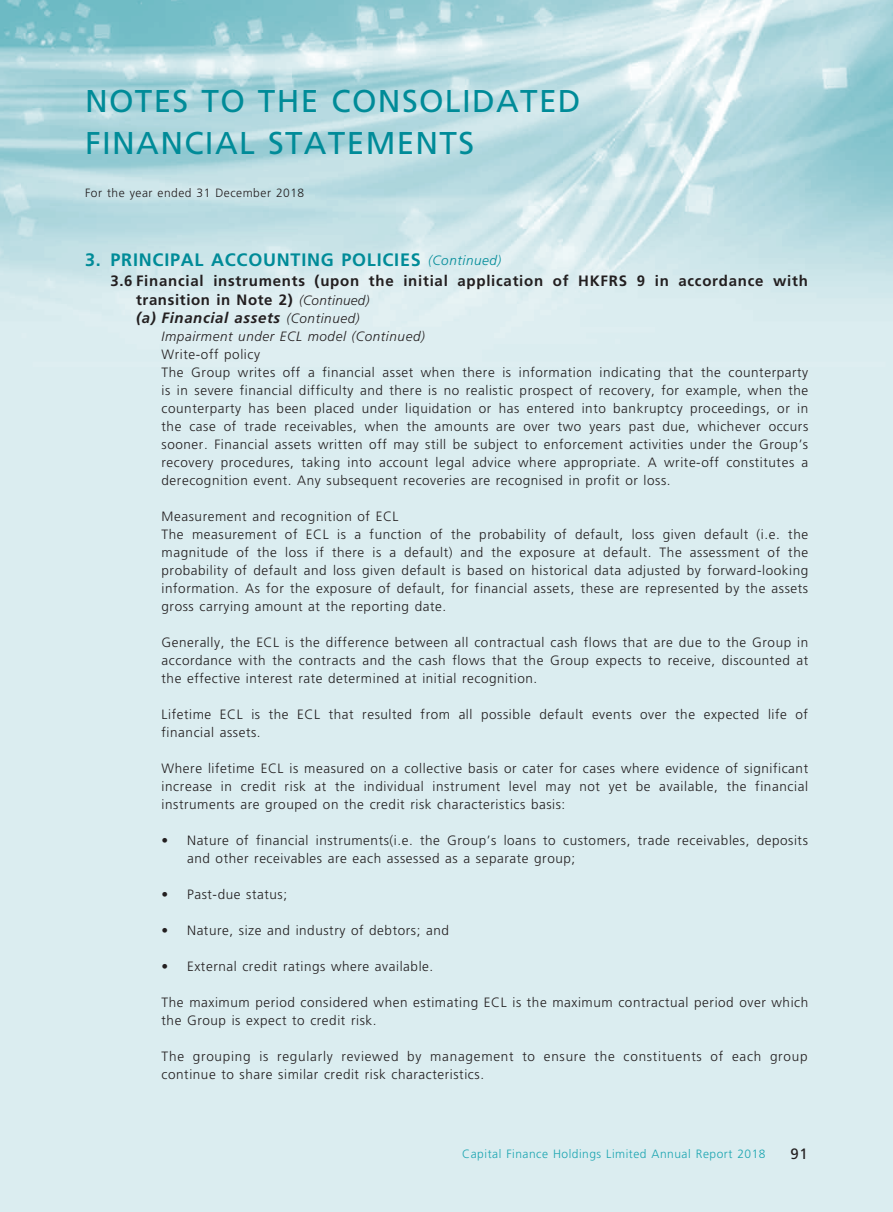
<style>
.page{position:relative;width:893px;height:1212px;background:#fff}
.page>*{position:absolute;margin:0;border:0;box-sizing:border-box;transform-origin:0 0}
.t1{font:31.5px "Frutiger";letter-spacing:.04em;color:#008b98}
.t2{font:700 18px "Frutiger";letter-spacing:.04em;color:#008b98}
.t3{font:700 15px "Frutiger";letter-spacing:.05em;color:#231f20}
.t4{font:15px "Frutiger";color:#231f20}
.t5{font:300 13.5px/18px "Frutiger";letter-spacing:.04em;color:#231f20}
.t6{font:italic 300 13.5px/18px "Frutiger";letter-spacing:.04em;color:#231f20}
.t7{font:italic 300 13.5px "Frutiger";letter-spacing:.04em;color:#008b98}
.t8{font:300 12px "Frutiger";letter-spacing:.04em;color:#1ca5b1}
.t9{font:300 12px "Frutiger";letter-spacing:.04em;color:#231f20}
.s1{font-weight:700;font-style:normal;font-size:15px}
.s2{font-weight:700;font-size:15px}
</style>
<div class="page">
<img style="left:0;top:0;width:893px;height:1212px">
<h1 class="t1" style="left:85px;top:82px;width:21px">NOTES</h1>
<h1 class="t1" style="left:201px;top:82px;width:77px">TO THE</h1>
<h1 class="t1" style="left:332px;top:82px;width:44px">CONSO</h1>
<h1 class="t1" style="left:445px;top:82px;width:137px">LIDATE D</h1>
<h1 class="t1" style="left:85px;top:124px;width:331px">FINAN CIAL STATE MENTS</h1>
<p class="t9" style="left:85px;top:186px;width:221px">For the year ended 31 December 2018</p>
<h2 class="t2" style="left:85px;top:249px;width:203px">3. PRIN CIPAL ACCOUNTIN</h2>
<h2 class="t2" style="left:321px;top:249px;width:83px">G POLICIES</h2>
<p class="t7" style="left:428px;top:252px;width:75px">(Continued)</p>
<p class="t3" style="left:111px;top:272px;width:479px">3.6 Financial instruments (upon the initial application of HKFRS</p>
<p class="t3" style="left:637px;top:272px;width:173px">9 in accordance with</p>
<p class="t6" style="left:136px;top:292px;width:235px"><span class="s1">transition in Note 2)</span> (Continued) <span class="s2">(a) Financial assets</span> (Continued)</p>
<p class="t6" style="left:162px;top:328px;width:265px">Impairment under ECL model (Continued)</p>
<p class="t5" style="left:162px;top:346px;width:648px">Write-off policy<br>The Group writes off a financial asset when there is information indicating that the counterparty is in severe financial difficulty and there is no realistic prospect of recovery, for example, when the counterparty has been placed under liquidation or has entered into bankruptcy proceedings, or in the case of trade receivables, when the amounts are over two years past due, whichever occurs sooner. Financial assets written off may still be subject to enforcement activities under the Group’s recovery procedures, taking into account legal advice where appropriate. A write-off constitutes a derecognition event. Any subsequent recoveries are recognised in profit or loss.</p>
<p class="t5" style="left:162px;top:508px;width:648px">Measurement and recognition of ECL<br>The measurement of ECL is a function of the probability of default, loss given default (i.e. the magnitude of the loss if there is a default) and the exposure at default. The assessment of the probability of default and loss given default is based on historical data adjusted by forward-looking information. As for the exposure of default, for financial assets, these are represented by the assets gross carrying amount at the reporting date.</p>
<p class="t5" style="left:162px;top:634px;width:648px;text-align:justify">Generally, the ECL is the difference between all contractual cash flows that are due to the Group in accordance with the contracts and the cash flows that the Group expects to receive, discounted at the effective interest rate determined at initial recognition.</p>
<p class="t5" style="left:162px;top:706px;width:648px">Lifetime ECL is the ECL that resulted from all possible default events over the expected life of financial assets.</p>
<p class="t5" style="left:162px;top:760px;width:648px;text-align:justify">Where lifetime ECL is measured on a collective basis or cater for cases where evidence of significant increase in credit risk at the individual instrument level may not yet be available, the financial instruments are grouped on the credit risk characteristics basis:</p>
<p class="t5" style="left:187px;top:832px;width:622px;text-indent:-26px">• Nature of financial instruments(i.e. the Group’s loans to customers, trade receivables, deposits and other receivables are each assessed as a separate group;</p>
<p class="t5" style="left:162px;top:886px;width:127px">• Past-due status;</p>
<p class="t5" style="left:162px;top:922px;width:289px">• Nature, size and industry of debtors; and</p>
<p class="t5" style="left:162px;top:958px;width:273px">• External credit ratings where available.</p>
<p class="t5" style="left:162px;top:994px;width:648px">The maximum period considered when estimating ECL is the maximum contractual period over which the Group is expect to credit risk.</p>
<p class="t5" style="left:162px;top:1048px;width:647px">The grouping is regularly reviewed by management to ensure the constituents of each group continue to share similar credit risk characteristics.</p>
<p class="t8" style="left:462px;top:1147px;width:305px">Capital Finance Holdings Limited Annual Report 2018</p>
<p class="t4" style="left:791px;top:1145px;width:19px">91</p>
</div>
